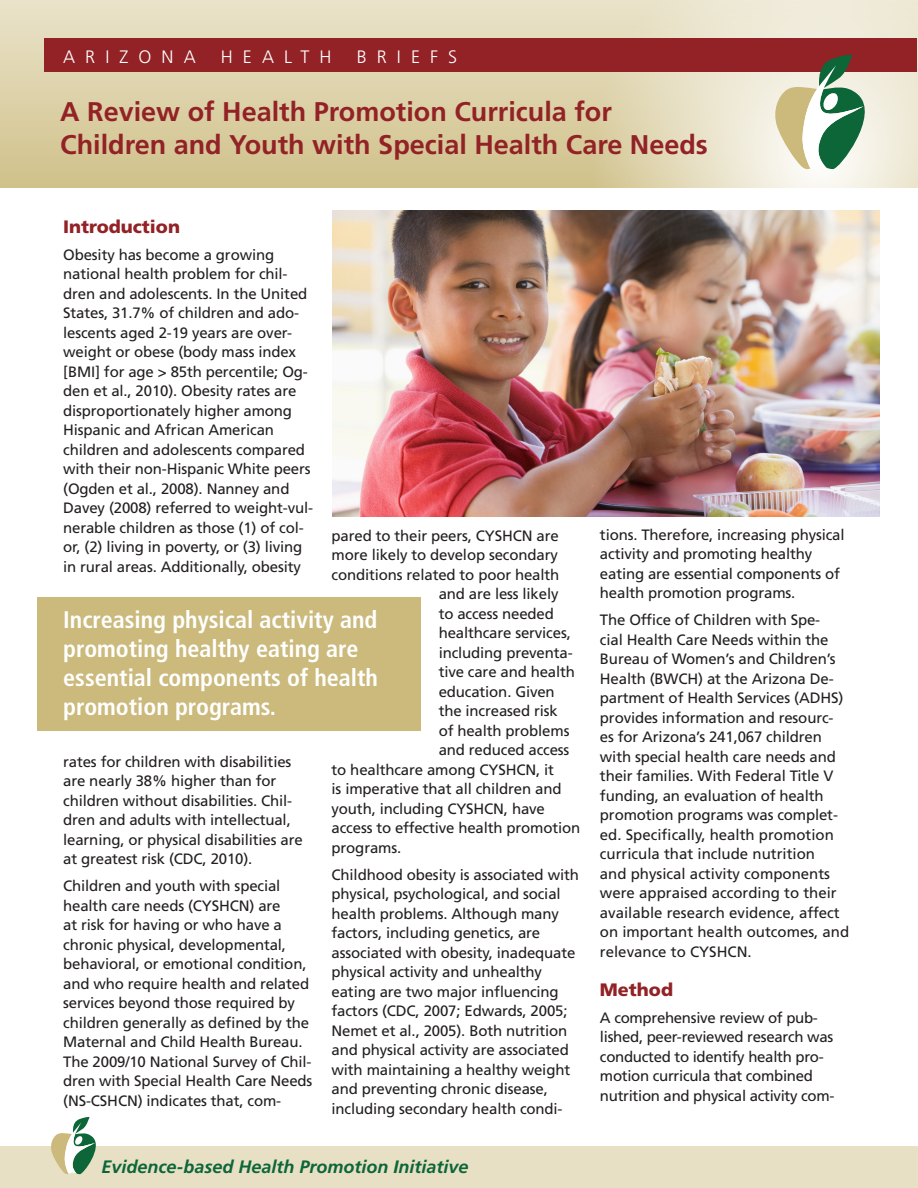
<style>
.page{position:relative;width:918px;height:1188px;background:#fff}
.page>*{position:absolute;margin:0;border:0;box-sizing:border-box;transform-origin:0 0}
.t1{font:700 27px/32.4px "Frutiger LT Std";color:#922226}
.t2{font:700 condensed 24px/28.8px "Frutiger LT Std";color:#fff}
.t3{font:italic 700 18px "Frutiger LT Std";color:#0c6638}
.t4{font:300 18px "Frutiger LT Std";letter-spacing:.56em;color:#fff}
.t5{font:900 18px "Frutiger LT Std";color:#922226}
.t6{font:15px/19.5px "Frutiger LT Std";letter-spacing:-.01em;color:#231f20}
</style>
<div class="page">
<div style="left:37px;top:597px;width:384px;height:133px;background:#cbba7c"></div>
<div style="left:0;top:0;width:918px;height:188px;background:linear-gradient(to bottom,#eae3ca,#d0c18a)"></div>
<div style="left:0;top:1147px;width:918px;height:41px;background:#e8e0c4"></div>
<svg style="left:49px;top:1116px;width:55px;height:59px"></svg>
<svg style="left:591px;top:0;width:327px;height:388px"></svg>
<div style="left:44px;top:38px;width:872px;height:33px;background:#922226"></div>
<svg style="left:772px;top:54px;width:108px;height:116px"></svg>
<img style="left:332px;top:210px;width:547px;height:307px">
<p class="t4" style="left:63px;top:46px;width:134px">ARIZONA</p>
<p class="t4" style="left:221px;top:46px;width:112px">HEALTH</p>
<p class="t4" style="left:357px;top:46px;width:102px">BRIEFS</p>
<p class="t1" style="left:60px;top:96px;width:649px">A Review of Health Promotion Curricula for<br>Children and Youth with Special Health Care Needs</p>
<p class="t5" style="left:63px;top:215px;width:118px">Introduction</p>
<p class="t6" style="left:63px;top:245px;width:251px">Obesity has become a growing national health problem for chil&shy;dren and adolescents. In the United States, 31.7% of children and ado&shy;lescents aged 2-19 years are over&shy;weight or obese (body mass index [BMI] for age &gt; 85th percentile; Og&shy;den et al., 2010). Obesity rates are disproportionately higher among Hispanic and African American children and adolescents compared with their non-Hispanic White peers (Ogden et al., 2008). Nanney and Davey (2008) referred to weight-vul&shy;nerable children as those (1) of col&shy;or, (2) living in poverty, or (3) living in rural areas. Additionally, obesity</p>
<p class="t6" style="left:332px;top:526px;width:229px">pared to their peers, CYSHCN are</p>
<p class="t6" style="left:332px;top:545px;width:228px">more likely to develop secondary</p>
<p class="t6" style="left:332px;top:565px;width:229px">conditions related to poor health</p>
<p class="t6" style="left:439px;top:584px;width:121px">and are less likely</p>
<p class="t6" style="left:439px;top:604px;width:117px">to access needed</p>
<p class="t6" style="left:439px;top:623px;width:134px">healthcare services,</p>
<p class="t6" style="left:439px;top:643px;width:135px">including preventa-</p>
<p class="t6" style="left:439px;top:662px;width:138px">tive care and health</p>
<p class="t6" style="left:439px;top:682px;width:118px">education. Given</p>
<p class="t6" style="left:439px;top:701px;width:121px">the increased risk</p>
<p class="t6" style="left:439px;top:721px;width:132px">of health problems</p>
<p class="t6" style="left:439px;top:740px;width:132px">and reduced access</p>
<p class="t6" style="left:332px;top:760px;width:224px">to healthcare among CYSHCN, it</p>
<p class="t6" style="left:332px;top:779px;width:231px">is imperative that all children and</p>
<p class="t6" style="left:332px;top:799px;width:215px">youth, including CYSHCN, have</p>
<p class="t6" style="left:332px;top:818px;width:250px">access to effective health promotion</p>
<p class="t6" style="left:332px;top:838px;width:71px">programs.</p>
<p class="t6" style="left:332px;top:865px;width:249px">Childhood obesity is associated with physical, psychological, and social health problems. Although many factors, including genetics, are associated with obesity, inadequate physical activity and unhealthy eating are two major influencing factors (CDC, 2007; Edwards, 2005; Nemet et al., 2005). Both nutrition and physical activity are associated with maintaining a healthy weight and preventing chronic disease, including secondary health condi-</p>
<p class="t2" style="left:63px;top:606px;width:316px">Increasing physical activity and promoting healthy eating are essential components of health promotion programs.</p>
<p class="t6" style="left:63px;top:752px;width:241px">rates for children with disabilities are nearly 38% higher than for children without disabilities. Chil&shy;dren and adults with intellectual, learning, or physical disabilities are at greatest risk (CDC, 2010).</p>
<p class="t6" style="left:63px;top:876px;width:251px">Children and youth with special health care needs (CYSHCN) are<br>at risk for having or who have a chronic physical, developmental, behavioral, or emotional condition, and who require health and related services beyond those required by children generally as defined by the Maternal and Child Health Bureau.<br>The 2009/10 National Survey of Chil&shy;dren with Special Health Care Needs (NS-CSHCN) indicates that, com-</p>
<p class="t3" style="left:101px;top:1156px;width:369px">Evidence-based Health Promotion Initiative</p>
<p class="t6" style="left:600px;top:525px;width:246px">tions. Therefore, increasing physical activity and promoting healthy eating are essential components of health promotion programs.</p>
<p class="t6" style="left:600px;top:610px;width:251px">The Office of Children with Spe-<br>cial Health Care Needs within the Bureau of Women’s and Children’s Health (BWCH) at the Arizona De&shy;partment of Health Services (ADHS) provides information and resourc&shy;es for Arizona’s 241,067 children with special health care needs and their families. With Federal Title V funding, an evaluation of health promotion programs was complet&shy;ed. Specifically, health promotion curricula that include nutrition<br>and physical activity components were appraised according to their available research evidence, affect on important health outcomes, and relevance to CYSHCN.</p>
<p class="t5" style="left:600px;top:979px;width:75px">Method</p>
<p class="t6" style="left:600px;top:1008px;width:236px">A comprehensive review of pub&shy;lished, peer-reviewed research was conducted to identify health pro&shy;motion curricula that combined nutrition and physical activity com-</p>
</div>
